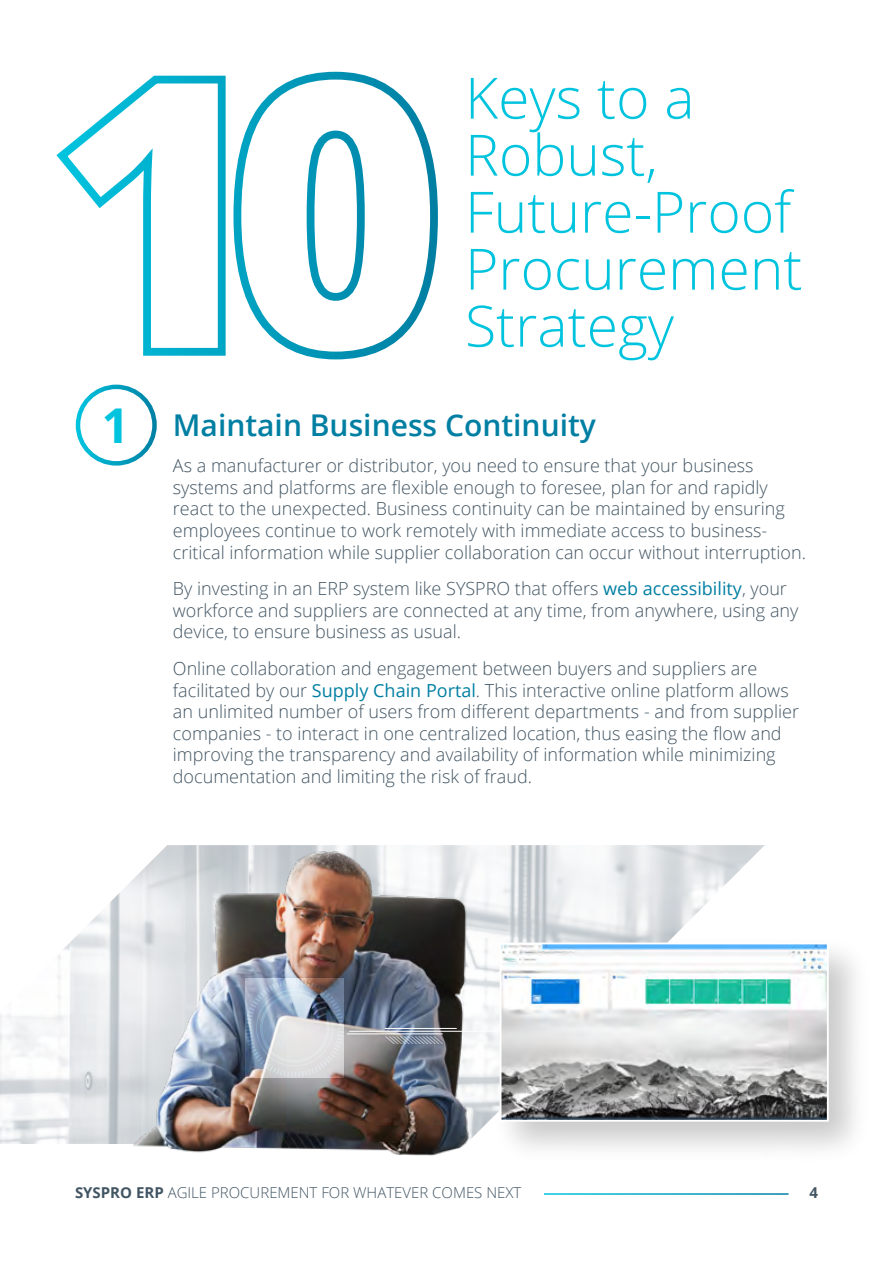
<style>
.page{position:relative;width:893px;height:1263px;background:#fff}
.page>*{position:absolute;margin:0;border:0;box-sizing:border-box;transform-origin:0 0}
.t1{font:300 57px/57px "Open Sans";color:#00c3de}
.t2{font:700 48px "Open Sans";color:#00c3de}
.t3{font:600 30px "Open Sans";color:#007fa3}
.t4{font:300 18px/21.6px "Open Sans";color:#425563}
.t5{font:300 15px "Open Sans";color:#425563}
.t6{font:700 15px "Open Sans";color:#425563}
.s1{font-weight:400;color:#007fa3}
.s2{font-weight:700}
</style>
<div class="page">
<img style="left:489px;top:845px;width:276px;height:276px">
<div style="left:76px;top:385px;width:81px;height:81px;border:4px solid #fff;border-radius:50%"></div>
<svg style="left:56px;top:71px;width:382px;height:289px"></svg>
<img style="left:0;top:845px;width:489px;height:311px">
<img style="left:245px;top:979px;width:99px;height:98px">
<hr style="left:349px;top:1031px;width:148px;height:1px;background:#fff">
<svg style="left:385px;top:1036px;width:58px;height:8px"></svg>
<hr style="left:347px;top:1033px;width:96px;height:1px;background:#fff">
<hr style="left:385px;top:1028px;width:72px;height:1px;background:#fff">
<div style="left:491px;top:935px;width:381px;height:230px;background:#000;opacity:.21"></div>
<img style="left:503px;top:945px;width:323px;height:174px">
<div style="left:500px;top:942px;width:329px;height:180px;border:2px solid #fff"></div>
<h2 class="t2" style="left:102px;top:392px;width:29px">1</h2>
<h1 class="t1" style="left:465px;top:68px;width:339px">Keys to a<br>Robust,<br>Future-Proof<br>Procurement<br>Strategy</h1>
<h3 class="t3" style="left:173px;top:404px;width:425px">Maintain Business Continuity</h3>
<p class="t4" style="left:173px;top:454px;width:634px">As a manufacturer or distributor, you need to ensure that your business systems and platforms are flexible enough to foresee, plan for and rapidly react to the unexpected. Business continuity can be maintained by ensuring employees continue to work remotely with immediate access to business&shy;critical information while supplier collaboration can occur without interruption.</p>
<p class="t4" style="left:173px;top:577px;width:627px">By investing in an ERP system like SYSPRO that offers <span class="s1">web accessibility</span>, your workforce and suppliers are connected at any time, from anywhere, using any device, to ensure business as usual.</p>
<p class="t4" style="left:173px;top:657px;width:628px">Online collaboration and engagement between buyers and suppliers are facilitated by our <span class="s1">Supply Chain Portal</span>. This interactive online platform allows an unlimited number of users from different departments - and from supplier companies - to interact in one centralized location, thus easing the flow and improving the transparency and availability of information while minimizing documentation and limiting the risk of fraud.</p>
<p class="t5" style="left:75px;top:1182px;width:448px"><span class="s2">SYSPRO ERP</span> AGILE PROCUREMENT FOR WHATEVER COMES NEXT</p>
<p class="t6" style="left:809px;top:1182px;width:10px">4</p>
</div>
